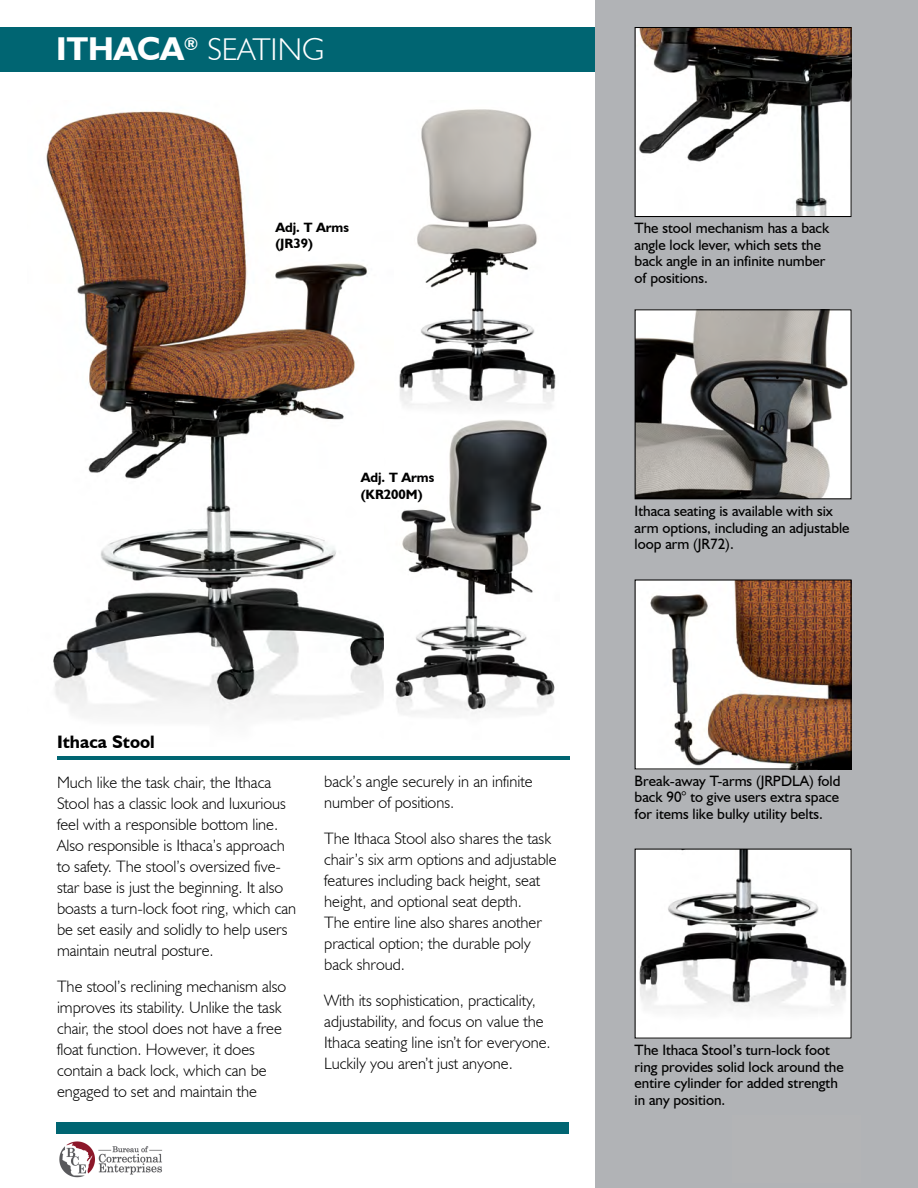
<style>
.page{position:relative;width:918px;height:1188px;background:#fff}
.page>*{position:absolute;margin:0;border:0;box-sizing:border-box;transform-origin:0 0}
.t1{font:300 31.5px "Humanist 521 BT";color:#fff}
.t2{font:700 18px "Humanist 521 BT";color:#000}
.t3{font:300 16.5px/21px "Humanist 521 BT";color:#000}
.t4{font:15px/16.5px "Humanist 521 BT";color:#000}
.t5{font:700 13.5px/16.2px "Humanist 521 BT";color:#000}
.s1{font-weight:700;font-size:33px}
</style>
<div class="page">
<div style="left:0;top:27px;width:615px;height:44px;background:#006572"></div>
<div style="left:595px;top:0;width:323px;height:1188px;background:#b1b3b6"></div>
<img style="left:637px;top:29px;width:213px;height:186px">
<div style="left:635px;top:27px;width:217px;height:190px;border:1px solid #000"></div>
<img style="left:637px;top:311px;width:213px;height:186px">
<div style="left:635px;top:309px;width:217px;height:190px;border:1px solid #000"></div>
<img style="left:637px;top:581px;width:213px;height:187px">
<div style="left:635px;top:579px;width:217px;height:191px;border:1px solid #000"></div>
<img style="left:637px;top:851px;width:213px;height:186px">
<div style="left:56px;top:1122px;width:513px;height:12px;background:#006572"></div>
<img style="left:399px;top:109px;width:157px;height:299px">
<img style="left:46px;top:111px;width:338px;height:608px">
<hr style="left:57px;top:756px;width:513px;height:3px;background:#006572">
<img style="left:395px;top:420px;width:160px;height:294px">
<img style="left:59px;top:1141px;width:104px;height:37px">
<h1 class="t1" style="left:56px;top:30px;width:270px"><span class="s1">ITHACA</span><sup>®</sup> SEATING</h1>
<p class="t2" style="left:57px;top:731px;width:99px">Ithaca Stool</p>
<p class="t5" style="left:275px;top:219px;width:75px">Adj. T Arms (JR39)</p>
<p class="t5" style="left:361px;top:469px;width:75px">Adj. T Arms (KR200M)</p>
<p class="t3" style="left:57px;top:771px;width:241px">Much like the task chair, the Ithaca Stool has a classic look and luxurious feel with a responsible bottom line.<br>Also responsible is Ithaca’s approach to safety. The stool’s oversized five&shy;star base is just the beginning. It also boasts a turn-lock foot ring, which can be set easily and solidly to help users maintain neutral posture.</p>
<p class="t3" style="left:57px;top:975px;width:231px">The stool’s reclining mechanism also improves its stability. Unlike the task chair, the stool does not have a free float function. However, it does contain a back lock, which can be engaged to set and maintain the</p>
<p class="t3" style="left:324px;top:770px;width:210px">back’s angle securely in an infinite number of positions.</p>
<p class="t3" style="left:324px;top:827px;width:234px">The Ithaca Stool also shares the task chair’s six arm options and adjustable features including back height, seat height, and optional seat depth.<br>The entire line also shares another practical option; the durable poly back shroud.</p>
<p class="t3" style="left:324px;top:989px;width:228px">With its sophistication, practicality, adjustability, and focus on value the Ithaca seating line isn’t for everyone.<br>Luckily you aren’t just anyone.</p>
<p class="t4" style="left:635px;top:219px;width:196px">The stool mechanism has a back angle lock lever, which sets the back angle in an infinite number of positions.</p>
<p class="t4" style="left:635px;top:502px;width:216px">Ithaca seating is available with six arm options, including an adjustable loop arm (JR72).</p>
<p class="t4" style="left:635px;top:772px;width:207px;text-align:justify">Break-away T-arms (JRPDLA) fold back 90° to give users extra space for items like bulky utility belts.</p>
<p class="t4" style="left:635px;top:1042px;width:211px">The Ithaca Stool’s turn-lock foot ring provides solid lock around the entire cylinder for added strength in any position.</p>
</div>
